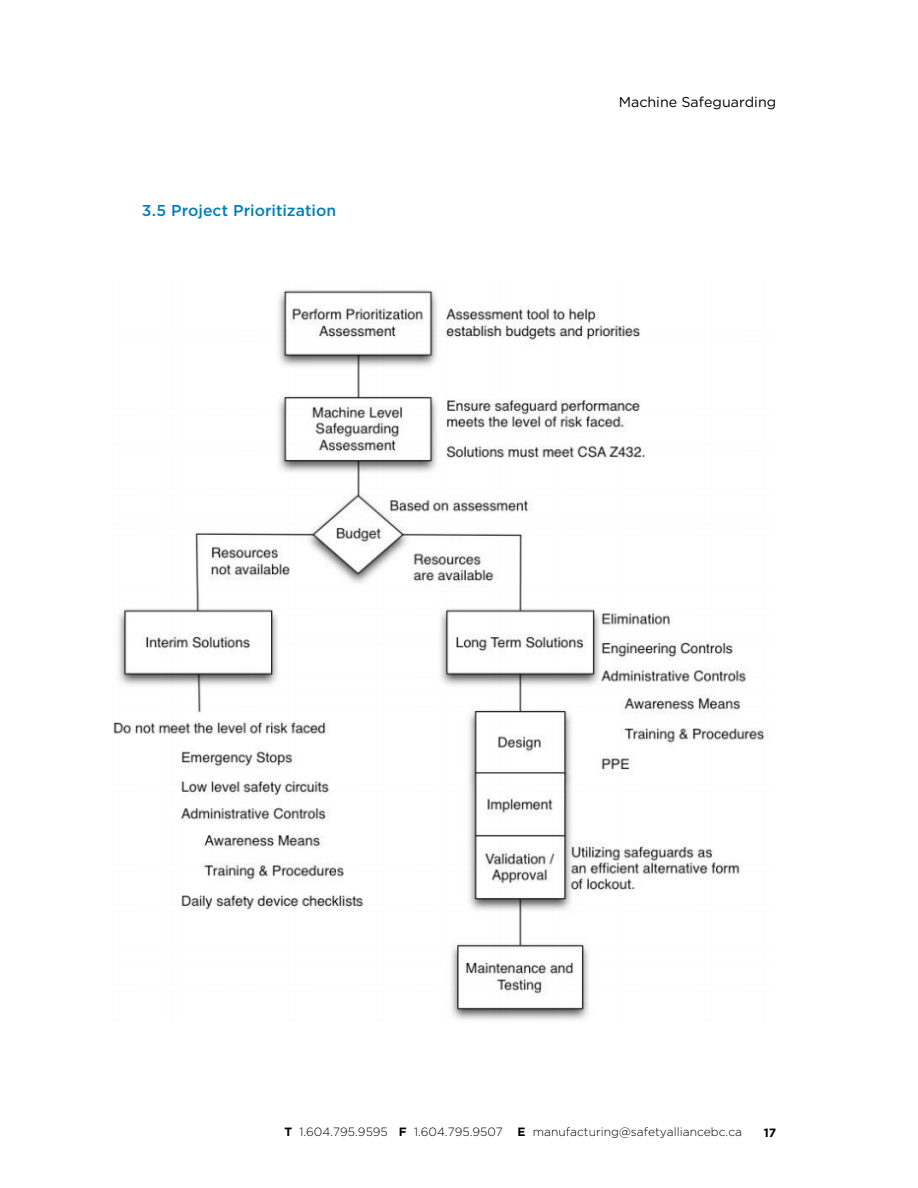
<style>
.page{position:relative;width:918px;height:1188px;background:#fff}
.page>*{position:absolute;margin:0;border:0;box-sizing:border-box;transform-origin:0 0}
.t1{font:500 15.75px "Gotham";letter-spacing:.005em;color:#007fb8}
.t2{font:14.25px "Gotham";color:#000}
.t3{font:300 12px "Gotham";color:#000}
.t4{font:700 12px "Gotham";color:#000}
.s1{font-weight:700}
</style>
<div class="page">
<img style="left:113px;top:290px;width:652px;height:730px">
<h1 class="t1" style="left:142px;top:201px;width:196px">3.5 Project Prioritization</h1>
<p class="t2" style="left:619px;top:94px;width:159px">Machine Safeguarding</p>
<p class="t3" style="left:284px;top:1125px;width:459px"><span class="s1">T</span> 1.604.795.9595 <span class="s1">F</span> 1.604.795.9507 <span class="s1">E</span> manufacturing@safetyalliancebc.ca</p>
<p class="t4" style="left:764px;top:1126px;width:14px">17</p>
</div>
